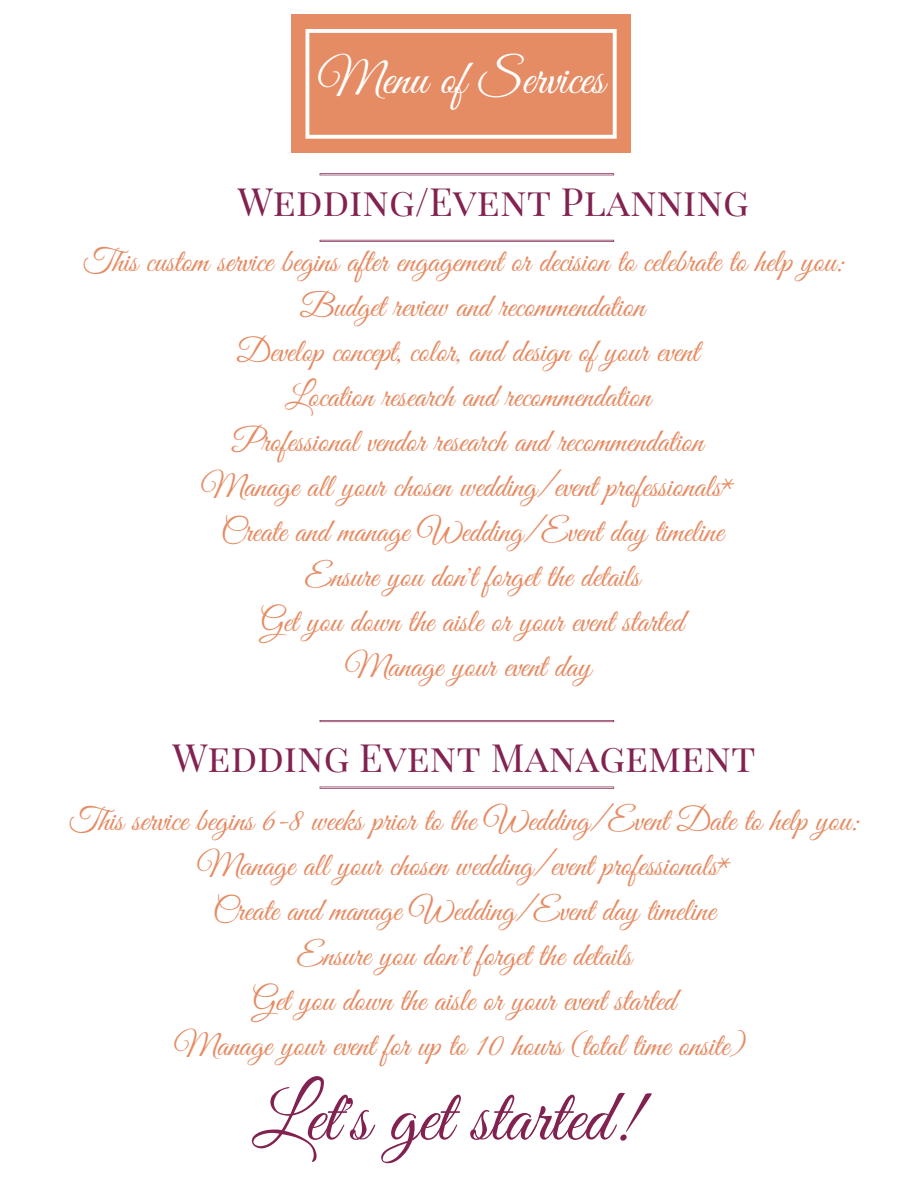
<style>
.page{position:relative;width:918px;height:1188px;background:#fff}
.page>*{position:absolute;margin:0;border:0;box-sizing:border-box;transform-origin:0 0}
.t1{font:74.7px "Great Vibes";color:#812250}
.t2{font:48.45px "Great Vibes";color:#fff}
.t3{font:38.85px "Playfair Display SC";color:#812250}
.t4{font:32.7px/45px "Great Vibes";color:#e58c64;text-align:center}
</style>
<div class="page">
<div style="left:291px;top:15px;width:340px;height:138px;background:#e58c64"></div>
<svg style="left:306px;top:29px;width:311px;height:110px"></svg>
<svg style="left:320px;top:173px;width:294px;height:2px"></svg>
<svg style="left:320px;top:240px;width:294px;height:2px"></svg>
<svg style="left:320px;top:720px;width:294px;height:2px"></svg>
<svg style="left:320px;top:787px;width:294px;height:2px"></svg>
<h2 class="t2" style="left:318px;top:52px;width:289px">Menu of Services</h2>
<p class="t3" style="left:238px;top:174px;width:513px">Wedding/Event Planning</p>
<p class="t4" style="left:83px;top:241px;width:763px">This custom service begins after engagement or decision to celebrate to help you:<br>Budget review and recommendation<br>Develop concept, color, and design of your event<br>Location research and recommendation<br>Professional vendor research and recommendation<br>Manage all your chosen wedding/event professionals*<br>Create and manage Wedding/Event day timeline<br>Ensure you don't forget the details<br>Get you down the aisle or your event started<br>Manage your event day</p>
<p class="t3" style="left:172px;top:730px;width:585px">Wedding Event Management</p>
<p class="t4" style="left:69px;top:800px;width:792px">This service begins 6-8 weeks prior to the Wedding/Event Date to help you:<br>Manage all your chosen wedding/event professionals*<br>Create and manage Wedding/Event day timeline<br>Ensure you don't forget the details<br>Get you down the aisle or your event started<br>Manage your event for up to 10 hours (total time onsite)</p>
<h1 class="t1" style="left:252px;top:1076px;width:387px">Let's get started!</h1>
</div>
